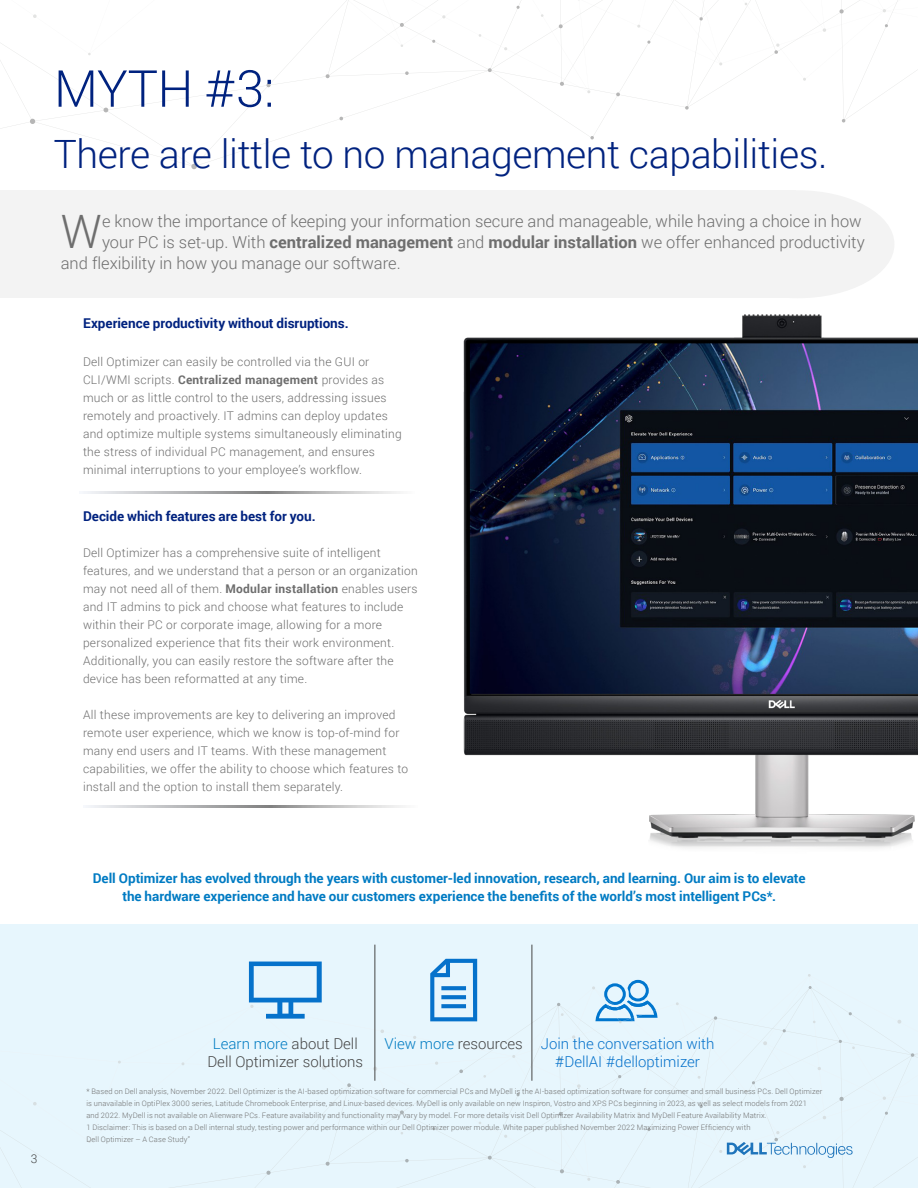
<style>
.page{position:relative;width:918px;height:1188px;background:#fff}
.page>*{position:absolute;margin:0;border:0;box-sizing:border-box;transform-origin:0 0}
.t1{font:300 51px "Roboto";color:#00227f}
.t2{font:300 46.05px "Roboto";color:#6e6e6e}
.t3{font:300 39px "Roboto";letter-spacing:-.01em;color:#00227f}
.t4{font:300 16.5px "Roboto";color:#6e6e6e}
.t5{font:300 15px/18px "Roboto";color:#444;text-align:center}
.t6{font:300 15px/18px "Roboto";color:#0672cb;text-align:center}
.t7{font:700 13.5px/18px "Roboto";letter-spacing:-.005em;color:#007bc3;text-align:center}
.t8{font:700 13.5px "Roboto";letter-spacing:-.005em;color:#00227f}
.t9{font:300 12px/18px "Roboto";letter-spacing:.02em;color:#6e6e6e}
.t10{font:300 12px "Roboto";color:#444}
.t11{font:300 7.5px/12px "Roboto";letter-spacing:.02em;color:#6e6e6e}
.s1{font-weight:700}
.s2{color:#007bc2}
</style>
<div class="page">
<div style="left:0;top:924px;width:918px;height:264px;background:#e7f6fd"></div>
<svg style="left:0;top:959px;width:918px;height:229px"></svg>
<svg style="left:839px;top:1097px;width:5px;height:4px"></svg>
<svg style="left:911px;top:1053px;width:3px;height:4px"></svg>
<svg style="left:714px;top:1016px;width:3px;height:4px"></svg>
<svg style="left:808px;top:986px;width:4px;height:3px"></svg>
<svg style="left:616px;top:1180px;width:4px;height:4px"></svg>
<svg style="left:559px;top:1112px;width:4px;height:4px"></svg>
<svg style="left:400px;top:1110px;width:4px;height:4px"></svg>
<svg style="left:266px;top:1171px;width:5px;height:4px"></svg>
<svg style="left:560px;top:1169px;width:4px;height:4px"></svg>
<svg style="left:326px;top:1162px;width:4px;height:4px"></svg>
<svg style="left:347px;top:1083px;width:4px;height:4px"></svg>
<svg style="left:459px;top:1069px;width:4px;height:4px"></svg>
<svg style="left:488px;top:1156px;width:4px;height:4px"></svg>
<svg style="left:405px;top:1159px;width:4px;height:3px"></svg>
<svg style="left:699px;top:1105px;width:4px;height:3px"></svg>
<svg style="left:647px;top:1128px;width:4px;height:3px"></svg>
<svg style="left:516px;top:1093px;width:4px;height:3px"></svg>
<svg style="left:0;top:0;width:917px;height:166px"></svg>
<svg style="left:842px;top:119px;width:3px;height:4px"></svg>
<svg style="left:685px;top:106px;width:4px;height:4px"></svg>
<svg style="left:839px;top:9px;width:5px;height:5px"></svg>
<svg style="left:616px;top:92px;width:4px;height:4px"></svg>
<svg style="left:559px;top:24px;width:4px;height:4px"></svg>
<svg style="left:400px;top:23px;width:4px;height:4px"></svg>
<svg style="left:266px;top:83px;width:5px;height:4px"></svg>
<svg style="left:339px;top:117px;width:4px;height:3px"></svg>
<svg style="left:103px;top:108px;width:5px;height:4px"></svg>
<svg style="left:560px;top:82px;width:4px;height:4px"></svg>
<svg style="left:774px;top:43px;width:6px;height:11px"></svg>
<svg style="left:326px;top:74px;width:4px;height:4px"></svg>
<svg style="left:191px;top:164px;width:6px;height:5px"></svg>
<svg style="left:488px;top:68px;width:4px;height:4px"></svg>
<svg style="left:405px;top:71px;width:4px;height:4px"></svg>
<svg style="left:699px;top:17px;width:4px;height:4px"></svg>
<svg style="left:647px;top:41px;width:4px;height:3px"></svg>
<svg style="left:516px;top:6px;width:4px;height:3px"></svg>
<svg style="left:30px;top:119px;width:5px;height:5px"></svg>
<div style="left:0;top:190px;width:796px;height:108px;background:#f3f3f3"></div>
<svg style="left:719px;top:1131px;width:134px;height:27px"></svg>
<img style="left:336px;top:131px;width:582px;height:717px">
<hr style="left:375px;top:945px;width:1px;height:136px;background:#464646">
<hr style="left:532px;top:945px;width:1px;height:136px;background:#464646">
<svg style="left:430px;top:959px;width:47px;height:62px"></svg>
<svg style="left:249px;top:962px;width:73px;height:57px"></svg>
<svg style="left:86px;top:806px;width:332px;height:2px"></svg>
<svg style="left:83px;top:492px;width:331px;height:2px"></svg>
<p class="t1" style="left:54px;top:53px;width:222px">MYTH #3:</p>
<p class="t3" style="left:54px;top:127px;width:775px">There are little to no management capabilities.</p>
<p class="t2" style="left:61px;top:200px;width:43px">W</p>
<p class="t4" style="left:102px;top:210px;width:761px">e know the importance of keeping your information secure and manageable, while having a choice in how</p>
<p class="t4" style="left:102px;top:231px;width:764px">your PC is set-up. With <span class="s1">centralized management</span> and <span class="s1">modular installation</span> we offer enhanced productivity</p>
<p class="t4" style="left:61px;top:252px;width:341px">and flexibility in how you manage our software.</p>
<p class="t8" style="left:83px;top:314px;width:267px">Experience productivity without disruptions.</p>
<p class="t9" style="left:83px;top:352px;width:320px">Dell Optimizer can easily be controlled via the GUI or CLI/WMI scripts. <span class="s1">Centralized management</span> provides as much or as little control to the users, addressing issues remotely and proactively. IT admins can deploy updates and optimize multiple systems simultaneously eliminating the stress of individual PC management, and ensures minimal interruptions to your employee’s workflow.</p>
<p class="t8" style="left:83px;top:507px;width:234px">Decide which features are best for you.</p>
<p class="t9" style="left:83px;top:543px;width:336px">Dell Optimizer has a comprehensive suite of intelligent features, and we understand that a person or an organization may not need all of them. <span class="s1">Modular installation</span> enables users and IT admins to pick and choose what features to include within their PC or corporate image, allowing for a more personalized experience that fits their work environment.<br>Additionally, you can easily restore the software after the device has been reformatted at any time.</p>
<p class="t9" style="left:83px;top:705px;width:327px">All these improvements are key to delivering an improved remote user experience, which we know is top-of-mind for many end users and IT teams. With these management capabilities, we offer the ability to choose which features to install and the option to install them separately.</p>
<p class="t7" style="left:93px;top:869px;width:714px">Dell Optimizer has evolved through the years with customer-led innovation, research, and learning. Our aim is to elevate the hardware experience and have our customers experience the benefits of the world’s most intelligent PCs*.</p>
<p class="t10" style="left:31px;top:1151px;width:8px">3</p>
<p class="t5" style="left:207px;top:1034px;width:157px"><span class="s2">Learn more</span> about Dell<br>Dell Optimizer solutions</p>
<p class="t5" style="left:384px;top:1034px;width:140px"><span class="s2">View more</span> resources</p>
<p class="t6" style="left:541px;top:1034px;width:175px">Join the conversation with #DellAI #delloptimizer</p>
<p class="t11" style="left:86px;top:1085px;width:737px">* Based on Dell analysis, November 2022. Dell Optimizer is the AI-based optimization software for commercial PCs and MyDell is the AI-based optimization software for consumer and small business PCs. Dell Optimizer</p>
<p class="t11" style="left:86px;top:1097px;width:722px">is unavailable in OptiPlex 3000 series, Latitude Chromebook Enterprise, and Linux-based devices. MyDell is only available on new Inspiron, Vostro and XPS PCs beginning in 2023, as well as select models from 2021</p>
<p class="t11" style="left:86px;top:1109px;width:682px">and 2022. MyDell is not available on Alienware PCs. Feature availability and functionality may vary by model. For more details visit Dell Optimizer Availability Matrix and MyDell Feature Availability Matrix.</p>
<p class="t11" style="left:86px;top:1121px;width:666px">1 Disclaimer: This is based on a Dell internal study, testing power and performance within our Dell Optimizer power module. White paper published November 2022 Maximizing Power Efficiency with<br>Dell Optimizer – A Case Study”</p>
</div>
